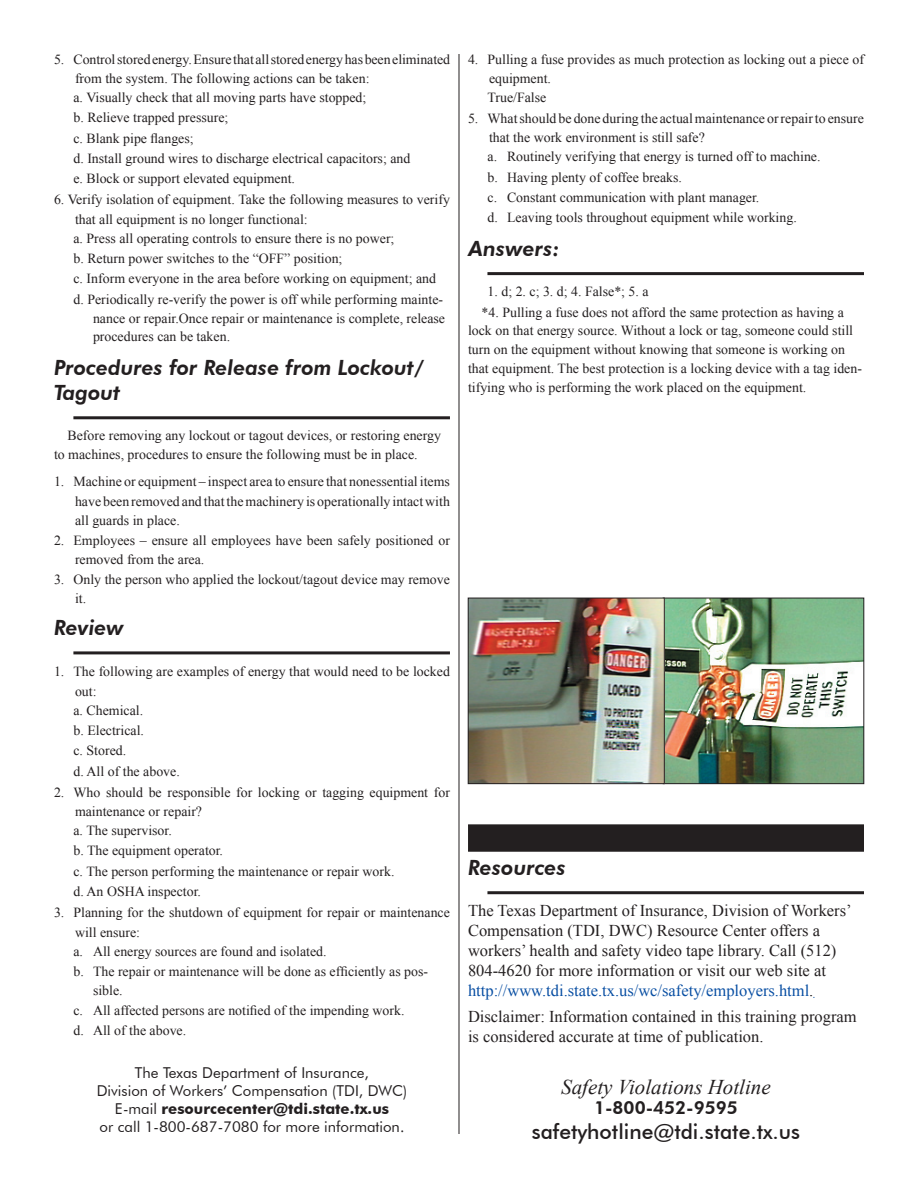
<style>
.page{position:relative;width:918px;height:1188px;background:#fff}
.page>*{position:absolute;margin:0;border:0;box-sizing:border-box;transform-origin:0 0}
.Subhead_1{font:italic 800 21px/25.2px "Futura BT";color:#231f20}
.Bullet_List{font:500 21px "Futura BT";color:#231f20}
.Body_text{font:italic 21px "Times New Roman";color:#231f20}
.Body_text-2{font:800 18px "Futura BT";color:#231f20}
.Bilingual_body{font:16.5px/19.8px "Times New Roman";color:#231f20}
.t1{font:15px "Futura BT";color:#231f20}
.t2{font:700 15px "Futura BT";color:#231f20}
.numbered_questions{font:13.8px/19.5px "Times New Roman";color:#231f20}
.multiple_choice_answers{font:13.8px/18.8px "Times New Roman";color:#231f20}
.s1{font-weight:400}
.s2{color:#094fa3}
</style>
<div class="page">
<div style="left:469px;top:825px;width:394px;height:26px;background:#231f20"></div>
<div style="left:468px;top:824px;width:396px;height:28px;border:2px solid #231f20"></div>
<hr style="left:459px;top:54px;width:1px;height:1080px;background:#231f20">
<hr style="left:73px;top:416px;width:377px;height:3px;background:#231f20">
<hr style="left:73px;top:651px;width:377px;height:3px;background:#231f20">
<hr style="left:487px;top:272px;width:377px;height:3px;background:#231f20">
<img style="left:470px;top:600px;width:392px;height:182px">
<div style="left:663px;top:598px;width:201px;height:186px;border:1px solid #231f20"></div>
<div style="left:468px;top:598px;width:197px;height:186px;border:1px solid #231f20"></div>
<hr style="left:487px;top:891px;width:377px;height:3px;background:#231f20">
<p class="numbered_questions" style="left:75px;top:49px;width:377px;text-indent:-21px">5. Control stored energy. Ensure that all stored energy has been eliminated from the system. The following actions can be taken:</p>
<p class="multiple_choice_answers" style="left:74px;top:88px;width:294px">a. Visually check that all moving parts have stopped;</p>
<p class="multiple_choice_answers" style="left:74px;top:108px;width:156px">b. Relieve trapped pressure;</p>
<p class="multiple_choice_answers" style="left:74px;top:128px;width:122px">c. Blank pipe flanges;</p>
<p class="multiple_choice_answers" style="left:74px;top:149px;width:338px">d. Install ground wires to discharge electrical capacitors; and</p>
<p class="multiple_choice_answers" style="left:74px;top:169px;width:223px">e. Block or support elevated equipment.</p>
<p class="numbered_questions" style="left:75px;top:190px;width:376px;text-indent:-21px">6. Verify isolation of equipment. Take the following measures to verify that all equipment is no longer functional:</p>
<p class="multiple_choice_answers" style="left:74px;top:229px;width:322px">a. Press all operating controls to ensure there is no power;</p>
<p class="multiple_choice_answers" style="left:74px;top:249px;width:271px">b. Return power switches to the “OFF” position;</p>
<p class="multiple_choice_answers" style="left:74px;top:269px;width:364px">c. Inform everyone in the area before working on equipment; and</p>
<p class="multiple_choice_answers" style="left:93px;top:290px;width:354px;text-indent:-20px">d. Periodically re-verify the power is off while performing mainte&shy;nance or repair.Once repair or maintenance is complete, release procedures can be taken.</p>
<p class="Subhead_1" style="left:54px;top:355px;width:372px">Procedures for Release from Lockout/<br>Tagout</p>
<p class="numbered_questions" style="left:54px;top:426px;width:388px;line-height:18.8px;text-indent:14px">Before removing any lockout or tagout devices, or restoring energy to machines, procedures to ensure the following must be in place.</p>
<p class="numbered_questions" style="left:75px;top:472px;width:376px;text-align:justify;text-indent:-21px">1. Machine or equipment – inspect area to ensure that nonessential items have been removed and that the machinery is operationally intact with all guards in place.</p>
<p class="numbered_questions" style="left:75px;top:530px;width:376px;text-indent:-21px">2. Employees – ensure all employees have been safely positioned or removed from the area.</p>
<p class="numbered_questions" style="left:75px;top:569px;width:376px;text-indent:-21px">3. Only the person who applied the lockout/tagout device may remove it.</p>
<p class="Subhead_1" style="left:54px;top:615px;width:72px">Review</p>
<p class="numbered_questions" style="left:75px;top:662px;width:376px;text-indent:-21px">1. The following are examples of energy that would need to be locked out:</p>
<p class="multiple_choice_answers" style="left:74px;top:700px;width:71px">a. Chemical.</p>
<p class="multiple_choice_answers" style="left:74px;top:721px;width:72px">b. Electrical.</p>
<p class="multiple_choice_answers" style="left:74px;top:741px;width:54px">c. Stored.</p>
<p class="multiple_choice_answers" style="left:74px;top:761px;width:108px">d. All of the above.</p>
<p class="numbered_questions" style="left:75px;top:782px;width:376px;text-indent:-21px">2. Who should be responsible for locking or tagging equipment for maintenance or repair?</p>
<p class="multiple_choice_answers" style="left:74px;top:821px;width:100px">a. The supervisor.</p>
<p class="multiple_choice_answers" style="left:74px;top:841px;width:151px">b. The equipment operator.</p>
<p class="multiple_choice_answers" style="left:74px;top:862px;width:323px">c. The person performing the maintenance or repair work.</p>
<p class="multiple_choice_answers" style="left:74px;top:882px;width:129px">d. An OSHA inspector.</p>
<p class="numbered_questions" style="left:75px;top:903px;width:376px;text-indent:-21px">3. Planning for the shutdown of equipment for repair or maintenance will ensure:</p>
<p class="multiple_choice_answers" style="left:74px;top:941px;width:255px">a. All energy sources are found and isolated.</p>
<p class="multiple_choice_answers" style="left:93px;top:962px;width:337px;text-indent:-20px">b. The repair or maintenance will be done as efficiently as pos&shy;sible.</p>
<p class="multiple_choice_answers" style="left:74px;top:1001px;width:332px">c. All affected persons are notified of the impending work.</p>
<p class="multiple_choice_answers" style="left:74px;top:1021px;width:114px">d. All of the above.</p>
<p class="t1" style="left:135px;top:1063px;width:235px">The Texas Department of Insurance,</p>
<p class="t1" style="left:97px;top:1081px;width:312px">Division of Workers’ Compensation (TDI, DWC)</p>
<p class="t2" style="left:115px;top:1099px;width:276px"><span class="s1">E-mail</span> resourcecenter@tdi.state.tx.us</p>
<p class="t1" style="left:100px;top:1117px;width:306px">or call 1-800-687-7080 for more information.</p>
<p class="numbered_questions" style="left:489px;top:49px;width:376px;text-indent:-21px">4. Pulling a fuse provides as much protection as locking out a piece of equipment.</p>
<p class="multiple_choice_answers" style="left:488px;top:88px;width:60px">True/False</p>
<p class="numbered_questions" style="left:489px;top:108px;width:376px;text-indent:-21px">5. What should be done during the actual maintenance or repair to ensure that the work environment is still safe?</p>
<p class="multiple_choice_answers" style="left:488px;top:147px;width:335px">a. Routinely verifying that energy is turned off to machine.</p>
<p class="multiple_choice_answers" style="left:488px;top:167px;width:196px">b. Having plenty of coffee breaks.</p>
<p class="multiple_choice_answers" style="left:488px;top:188px;width:273px">c. Constant communication with plant manager.</p>
<p class="multiple_choice_answers" style="left:488px;top:208px;width:311px">d. Leaving tools throughout equipment while working.</p>
<p class="Subhead_1" style="left:468px;top:236px;width:93px">Answers:</p>
<p class="multiple_choice_answers" style="left:488px;top:282px;width:163px">1. d; 2. c; 3. d; 4. False*; 5. a</p>
<p class="numbered_questions" style="left:468px;top:302px;width:395px;line-height:18.8px;text-indent:14px">*4. Pulling a fuse does not afford the same protection as having a lock on that energy source. Without a lock or tag, someone could still turn on the equipment without knowing that someone is working on that equipment. The best protection is a locking device with a tag iden&shy;tifying who is performing the work placed on the equipment.</p>
<p class="Subhead_1" style="left:468px;top:855px;width:100px">Resources</p>
<p class="Bilingual_body" style="left:468px;top:901px;width:385px">The Texas Department of Insurance, Division of Workers’ Compensation (TDI, DWC) Resource Center offers a workers’ health and safety video tape library. Call (512)<br>804-4620 for more information or visit our web site at <span class="s2">http://www.tdi.state.tx.us/wc/safety/employers.html</span>.</p>
<p class="Bilingual_body" style="left:468px;top:1007px;width:390px">Disclaimer: Information contained in this training program is considered accurate at time of publication.</p>
<p class="Body_text" style="left:561px;top:1073px;width:211px">Safety Violations Hotline</p>
<p class="Body_text-2" style="left:594px;top:1096px;width:145px">1-800-452-9595</p>
<p class="Bullet_List" style="left:532px;top:1119px;width:270px">safetyhotline@tdi.state.tx.us</p>
</div>
